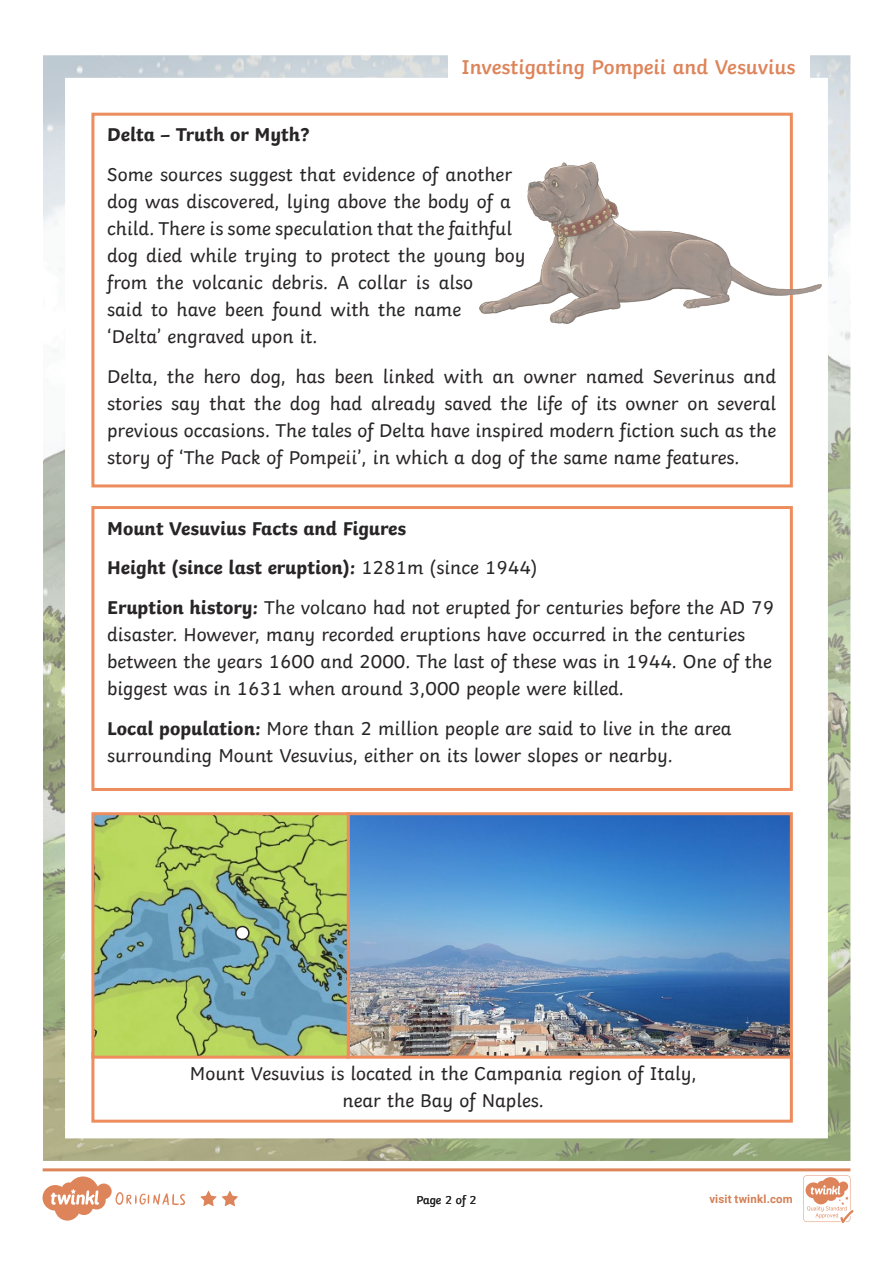
<style>
.page{position:relative;width:893px;height:1263px;background:#fff}
.page>*{position:absolute;margin:0;border:0;box-sizing:border-box;transform-origin:0 0}
.Heading_4{font:600 21px "Twinkl";color:#de845a}
.KS2_Body_Copy{font:19.5px/27px "Twinkl";color:#282526}
.KS2_Body_Copy-2{font:700 19.5px "Twinkl";color:#282526}
.Page_Numbers{font:12px "Twinkl";letter-spacing:-.005em;color:#282526}
.t1{font:700 11.4px "Roboto";letter-spacing:.02em;color:#d38055}
.s1{font-weight:400}
.s2{font-weight:700}
</style>
<div class="page">
<img style="left:43px;top:55px;width:807px;height:1106px">
<div style="left:91px;top:113px;width:702px;height:374px;border:3px solid #ed8c5d"></div>
<img style="left:477px;top:161px;width:344px;height:163px">
<div style="left:236px;top:926px;width:13px;height:13px;background:#fff;border-radius:50%"></div>
<div style="left:235px;top:926px;width:15px;height:14px;border:2px solid #282526;border-radius:50%"></div>
<div style="left:448px;top:39px;width:361px;height:55px;background:#fff"></div>
<svg style="left:43px;top:1168px;width:810px;height:55px"></svg>
<p class="Heading_4" style="left:461px;top:50px;width:336px">Investigating Pompeii and Vesuvius</p>
<p class="KS2_Body_Copy-2" style="left:107px;top:119px;width:204px">Delta – Truth or Myth?</p>
<p class="KS2_Body_Copy" style="left:107px;top:159px;width:420px">Some sources suggest that evidence of another dog was discovered, lying above the body of a child. There is some speculation that the faithful dog died while trying to protect the young boy from the volcanic debris. A collar is also<br>said to have been found with the name<br>‘Delta’ engraved upon it.</p>
<p class="KS2_Body_Copy" style="left:107px;top:361px;width:671px;text-align:justify">Delta, the hero dog, has been linked with an owner named Severinus and stories say that the dog had already saved the life of its owner on several previous occasions. The tales of Delta have inspired modern fiction such as the story of ‘The Pack of Pompeii’, in which a dog of the same name features.</p>
<p class="KS2_Body_Copy-2" style="left:107px;top:512px;width:300px">Mount Vesuvius Facts and Figures</p>
<p class="KS2_Body_Copy-2" style="left:107px;top:552px;width:432px">Height (since last eruption): <span class="s1">1281m (since 1944)</span></p>
<p class="KS2_Body_Copy" style="left:107px;top:592px;width:668px"><span class="s2">Eruption history:</span> The volcano had not erupted for centuries before the AD 79 disaster. However, many recorded eruptions have occurred in the centuries between the years 1600 and 2000. The last of these was in 1944. One of the biggest was in 1631 when around 3,000 people were killed.</p>
<p class="KS2_Body_Copy" style="left:107px;top:713px;width:626px"><span class="s2">Local population:</span> More than 2 million people are said to live in the area surrounding Mount Vesuvius, either on its lower slopes or nearby.</p>
<p class="KS2_Body_Copy" style="left:190px;top:1058px;width:508px;text-align:center">Mount Vesuvius is located in the Campania region of Italy, near the Bay of Naples.</p>
<p class="Page_Numbers" style="left:416px;top:1191px;width:62px">Page 2 of 2</p>
<p class="t1" style="left:709px;top:1191px;width:85px">visit twinkl.com</p>
</div>
